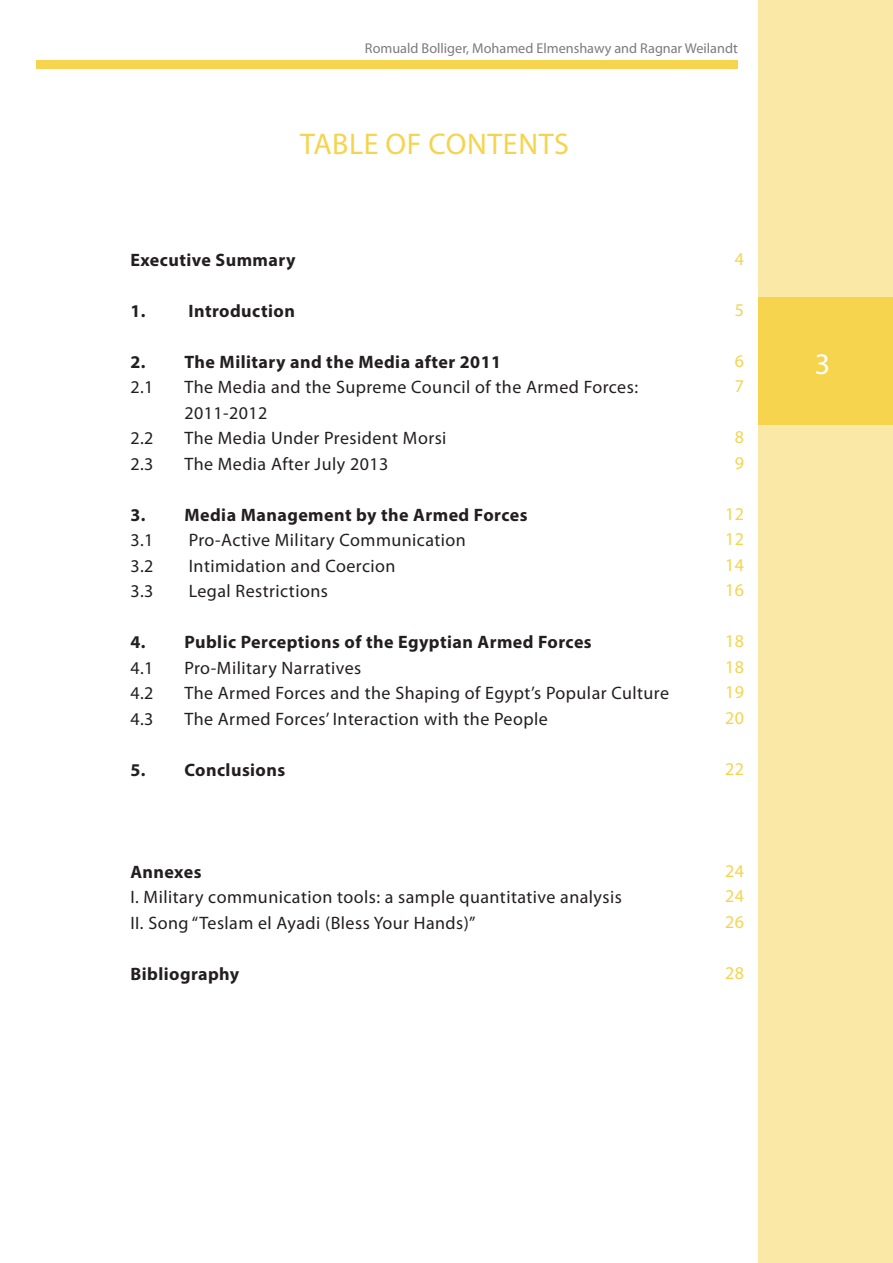
<style>
.page{position:relative;width:893px;height:1263px;background:#fff}
.page>*{position:absolute;margin:0;border:0;box-sizing:border-box;transform-origin:0 0}
.t1{font:30px "Myriad Pro";letter-spacing:.02em;color:#f5d44d}
.t2{font:30px "Myriad Pro";color:#fff}
.t3{font:18px/25.5px "Myriad Pro";letter-spacing:.025em;color:#231f20}
.t4{font:700 18px "Myriad Pro";letter-spacing:.025em;color:#231f20}
.Text{font:18px "Myriad Pro";letter-spacing:.025em;color:#f5d44d}
.t5{font:14.25px "Myriad Pro";color:#7c7a7d}
</style>
<div class="page">
<div style="left:36px;top:61px;width:702px;height:8px;background:#f6d44d"></div>
<div style="left:758px;top:0;width:135px;height:1263px;background:#fae9a6"></div>
<div style="left:758px;top:298px;width:135px;height:127px;background:#f6d44d"></div>
<p class="t5" style="left:365px;top:39px;width:374px">Romuald Bolliger, Mohamed Elmenshawy and Ragnar Weilandt</p>
<p class="t1" style="left:300px;top:126px;width:270px">TABLE OF CONTENTS</p>
<p class="t4" style="left:130px;top:248px;width:167px">Executive Summary</p>
<p class="t4" style="left:130px;top:299px;width:166px">1. Introduction</p>
<p class="t4" style="left:130px;top:350px;width:372px">2. The Military and the Media after 2011</p>
<p class="t3" style="left:130px;top:374px;width:25px">2.1</p>
<p class="t3" style="left:184px;top:374px;width:455px">The Media and the Supreme Council of the Armed Forces:<br>2011-2012</p>
<p class="t3" style="left:130px;top:425px;width:25px">2.2</p>
<p class="t3" style="left:184px;top:425px;width:264px">The Media Under President Morsi</p>
<p class="t3" style="left:130px;top:451px;width:25px">2.3</p>
<p class="t3" style="left:184px;top:451px;width:205px">The Media After July 2013</p>
<p class="t4" style="left:130px;top:503px;width:399px">3. Media Management by the Armed Forces</p>
<p class="t3" style="left:130px;top:527px;width:25px">3.1</p>
<p class="t3" style="left:189px;top:527px;width:279px">Pro-Active Military Communication</p>
<p class="t3" style="left:130px;top:553px;width:25px">3.2</p>
<p class="t3" style="left:189px;top:553px;width:208px">Intimidation and Coercion</p>
<p class="t3" style="left:130px;top:578px;width:25px">3.3</p>
<p class="t3" style="left:189px;top:578px;width:141px">Legal Restrictions</p>
<p class="t4" style="left:130px;top:631px;width:463px">4. Public Perceptions of the Egyptian Armed Forces</p>
<p class="t3" style="left:130px;top:655px;width:25px">4.1</p>
<p class="t3" style="left:184px;top:655px;width:178px">Pro-Military Narratives</p>
<p class="t3" style="left:130px;top:680px;width:25px">4.2</p>
<p class="t3" style="left:184px;top:680px;width:486px">The Armed Forces and the Shaping of Egypt’s Popular Culture</p>
<p class="t3" style="left:130px;top:706px;width:25px">4.3</p>
<p class="t3" style="left:184px;top:706px;width:365px">The Armed Forces’ Interaction with the People</p>
<p class="t4" style="left:130px;top:758px;width:156px">5. Conclusions</p>
<p class="t4" style="left:130px;top:860px;width:73px">Annexes</p>
<p class="t3" style="left:130px;top:884px;width:493px">I. Military communication tools: a sample quantitative analysis</p>
<p class="t3" style="left:130px;top:910px;width:347px">II. Song “Teslam el Ayadi (Bless Your Hands)”</p>
<p class="t4" style="left:130px;top:962px;width:110px">Bibliography</p>
<p class="Text" style="left:735px;top:248px;width:11px">4</p>
<p class="Text" style="left:735px;top:299px;width:11px">5</p>
<p class="Text" style="left:735px;top:350px;width:11px">6</p>
<p class="Text" style="left:735px;top:375px;width:11px">7</p>
<p class="Text" style="left:735px;top:426px;width:11px">8</p>
<p class="Text" style="left:735px;top:452px;width:11px">9</p>
<p class="Text" style="left:725px;top:503px;width:20px">12</p>
<p class="Text" style="left:725px;top:528px;width:20px">12</p>
<p class="Text" style="left:725px;top:554px;width:20px">14</p>
<p class="Text" style="left:725px;top:579px;width:20px">16</p>
<p class="Text" style="left:725px;top:630px;width:20px">18</p>
<p class="Text" style="left:725px;top:656px;width:20px">18</p>
<p class="Text" style="left:725px;top:681px;width:20px">19</p>
<p class="Text" style="left:725px;top:707px;width:20px">20</p>
<p class="Text" style="left:725px;top:758px;width:20px">22</p>
<p class="Text" style="left:725px;top:860px;width:20px">24</p>
<p class="Text" style="left:725px;top:885px;width:20px">24</p>
<p class="Text" style="left:725px;top:911px;width:20px">26</p>
<p class="Text" style="left:725px;top:962px;width:20px">28</p>
<p class="t2" style="left:815px;top:345px;width:17px">3</p>
</div>
